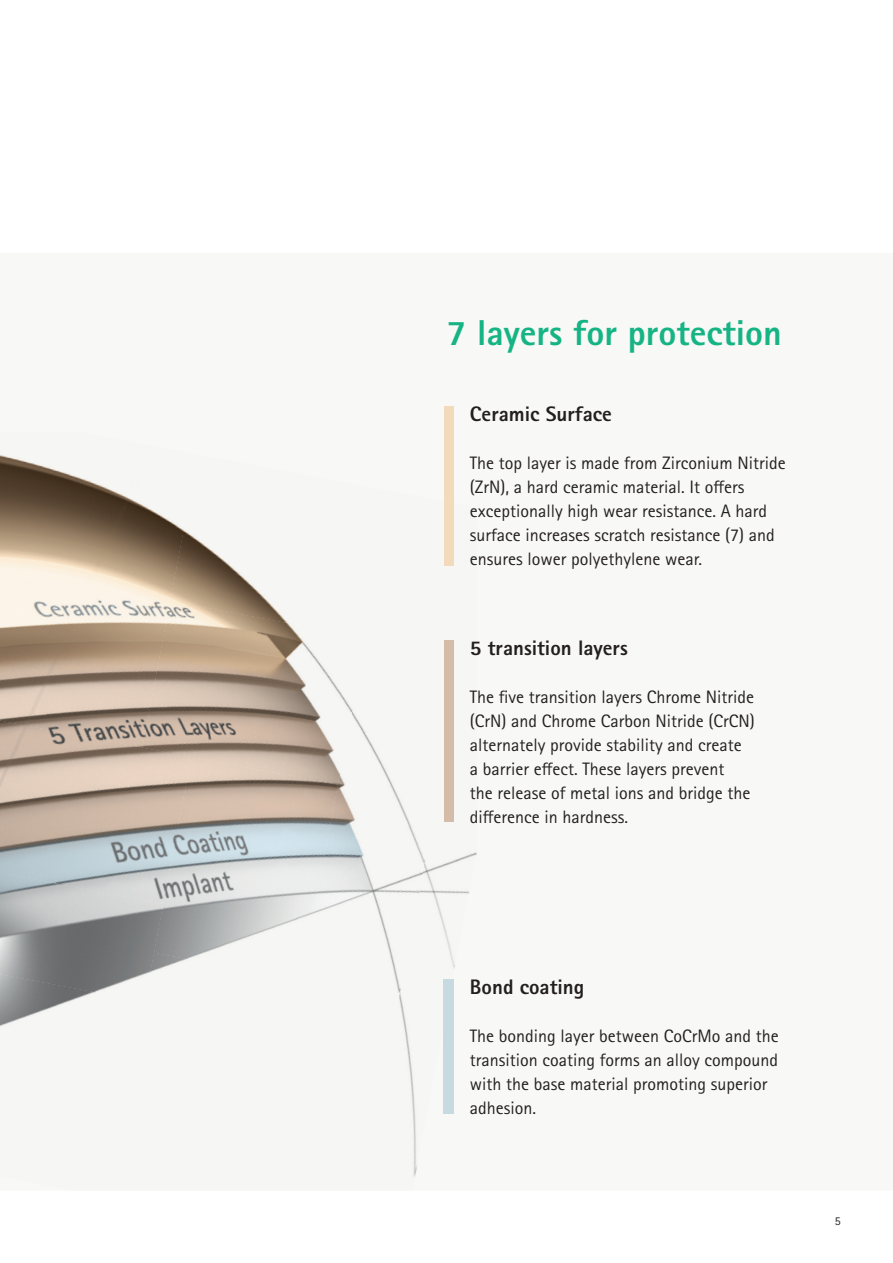
<style>
.page{position:relative;width:893px;height:1263px;background:#fff}
.page>*{position:absolute;margin:0;border:0;box-sizing:border-box;transform-origin:0 0}
.t1{font:800 36px "Rotis Sans Serif Pro";color:#16b484}
.t2{font:800 21px "Rotis Sans Serif Pro";color:#231f20}
.t3{font:18px/24px "Rotis Sans Serif Pro";color:#231f20}
.t4{font:12px "Rotis Sans Serif Pro";color:#231f20}
</style>
<div class="page">
<img style="left:0;top:432px;width:192px;height:136px">
<img style="left:170px;top:454px;width:217px;height:147px">
<div style="left:328px;top:491px;width:149px;height:342px;background:#f6f6f4"></div>
<div style="left:362px;top:583px;width:115px;height:531px;background:#f6f6f4"></div>
<img style="left:0;top:568px;width:170px;height:152px">
<img style="left:142px;top:601px;width:224px;height:184px">
<img style="left:0;top:720px;width:191px;height:153px">
<img style="left:154px;top:757px;width:184px;height:195px">
<img style="left:263px;top:833px;width:164px;height:357px">
<img style="left:0;top:873px;width:164px;height:101px">
<div style="left:117px;top:952px;width:184px;height:196px;background:#f6f6f4"></div>
<img style="left:0;top:974px;width:145px;height:216px">
<div style="left:109px;top:1148px;width:231px;height:42px;background:#f6f6f4"></div>
<div style="left:444px;top:406px;width:10px;height:160px;background:#f3dabb"></div>
<div style="left:444px;top:640px;width:10px;height:182px;background:#d4bca9"></div>
<div style="left:444px;top:980px;width:10px;height:134px;background:#c7dae1"></div>
<h1 class="t1" style="left:446px;top:310px;width:337px">7 layers for protection</h1>
<p class="t2" style="left:470px;top:401px;width:143px">Ceramic Surface</p>
<p class="t3" style="left:470px;top:451px;width:317px">The top layer is made from Zirconium Nitride (ZrN), a hard ceramic material. It offers exceptionally high wear resistance. A hard surface increases scratch resistance (7) and ensures lower polyethylene wear.</p>
<p class="t2" style="left:470px;top:634px;width:159px">5 transition layers</p>
<p class="t3" style="left:470px;top:685px;width:286px">The five transition layers Chrome Nitride (CrN) and Chrome Carbon Nitride (CrCN) alternately provide stability and create<br>a barrier effect. These layers prevent<br>the release of metal ions and bridge the difference in hardness.</p>
<p class="t2" style="left:470px;top:974px;width:116px">Bond coating</p>
<p class="t3" style="left:470px;top:1024px;width:310px">The bonding layer between CoCrMo and the transition coating forms an alloy compound with the base material promoting superior adhesion.</p>
<p class="t4" style="left:835px;top:1213px;width:7px">5</p>
</div>
